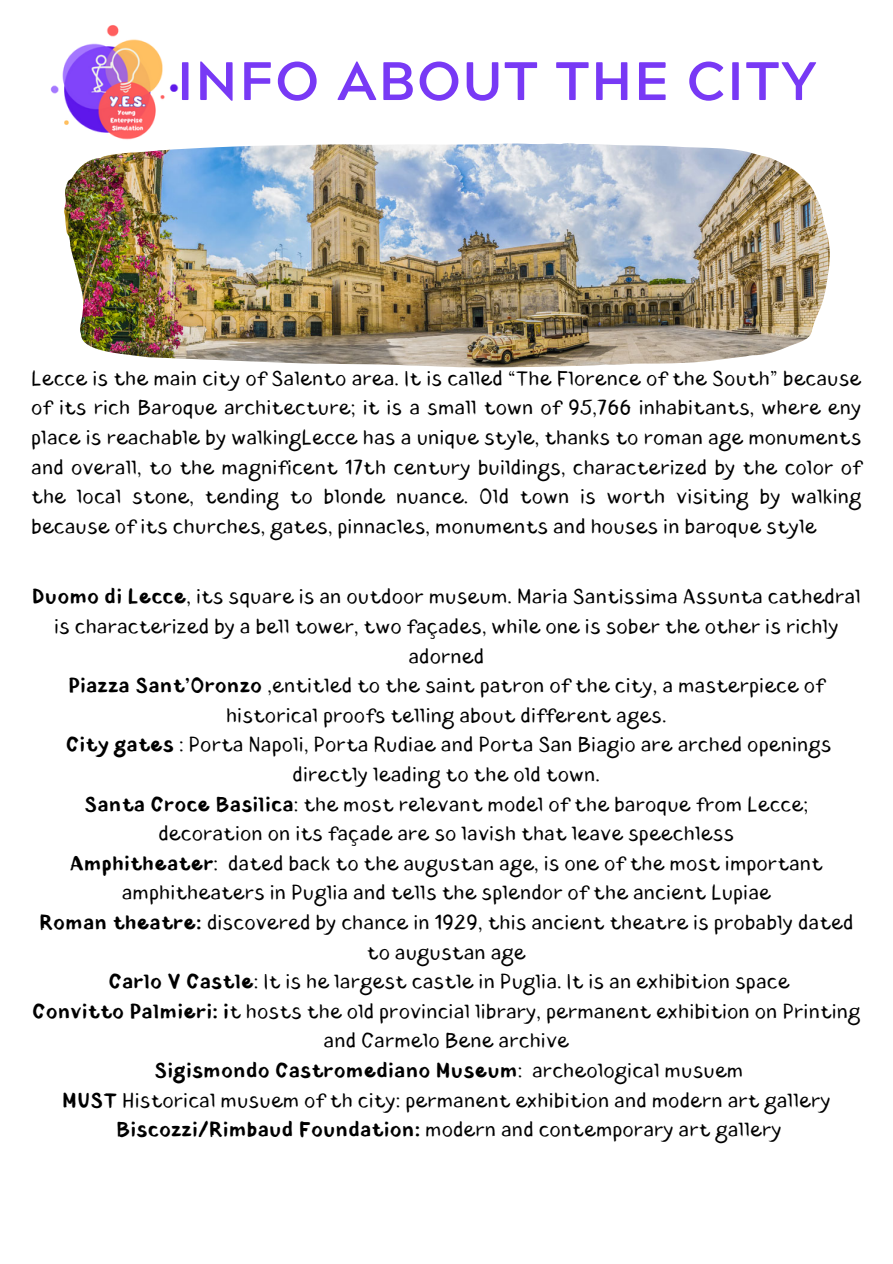
<style>
.page{position:relative;width:893px;height:1264px;background:#fff}
.page>*{position:absolute;margin:0;border:0;box-sizing:border-box;transform-origin:0 0}
.t1{font:700 54px "Acherus Grotesque";letter-spacing:.04em;color:#7839f5}
.t2{font:20.1px/29.5px "Blushes";letter-spacing:.04em;color:#000;text-align:center}
.t3{font:700 20.1px "Blushes";letter-spacing:.04em;color:#000}
.s1{font-weight:700}
.s2{font-weight:400}
</style>
<div class="page">
<img style="left:50px;top:25px;width:129px;height:115px">
<img style="left:64px;top:143px;width:765px;height:224px">
<p class="t1" style="left:177px;top:59px;width:640px">INFO ABOUT THE CITY</p>
<p class="t2" style="left:32px;top:364px;width:830px;text-align:justify">Lecce is the main city of Salento area. It is called “The Florence of the South” because of its rich Baroque architecture; it is a small town of 95,766 inhabitants, where eny place is reachable by walkingLecce has a unique style, thanks to roman age monuments and overall, to the magnificent 17th century buildings, characterized by the color of the local stone, tending to blonde nuance. Old town is worth visiting by walking because of its churches, gates, pinnacles, monuments and houses in baroque style</p>
<p class="t2" style="left:32px;top:582px;width:829px"><span class="s1">Duomo di Lecce</span>, its square is an outdoor museum. Maria Santissima Assunta cathedral is characterized by a bell tower, two façades, while one is sober the other is richly adorned</p>
<p class="t2" style="left:68px;top:671px;width:757px"><span class="s1">Piazza Sant’Oronzo</span> ,entitled to the saint patron of the city, a masterpiece of historical proofs telling about different ages.</p>
<p class="t2" style="left:66px;top:730px;width:766px"><span class="s1">City gates</span> : Porta Napoli, Porta Rudiae and Porta San Biagio are arched openings directly leading to the old town.</p>
<p class="t2" style="left:85px;top:789px;width:724px"><span class="s1">Santa Croce Basilica</span>: the most relevant model of the baroque from Lecce; decoration on its façade are so lavish that leave speechless</p>
<p class="t2" style="left:70px;top:848px;width:754px"><span class="s1">Amphitheater</span>: dated back to the augustan age, is one of the most important amphitheaters in Puglia and tells the splendor of the ancient Lupiae</p>
<p class="t2" style="left:40px;top:908px;width:815px"><span class="s1">Roman theatre:</span> discovered by chance in 1929, this ancient theatre is probably dated to augustan age</p>
<p class="t2" style="left:109px;top:967px;width:681px"><span class="s1">Carlo V Castle</span>: It is he largest castle in Puglia. It is an exhibition space</p>
<p class="t2" style="left:32px;top:996px;width:829px"><span class="s1">Convitto Palmieri: i</span>t hosts the old provincial library, permanent exhibition on Printing and Carmelo Bene archive</p>
<p class="t3" style="left:155px;top:1056px;width:589px">Sigismondo Castromediano Museum<span class="s2">: archeological musuem</span></p>
<p class="t2" style="left:62px;top:1085px;width:769px"><span class="s1">MUST</span> Historical musuem of th city: permanent exhibition and modern art gallery</p>
<p class="t2" style="left:117px;top:1115px;width:666px"><span class="s1">Biscozzi/Rimbaud Foundation:</span> modern and contemporary art gallery</p>
</div>
